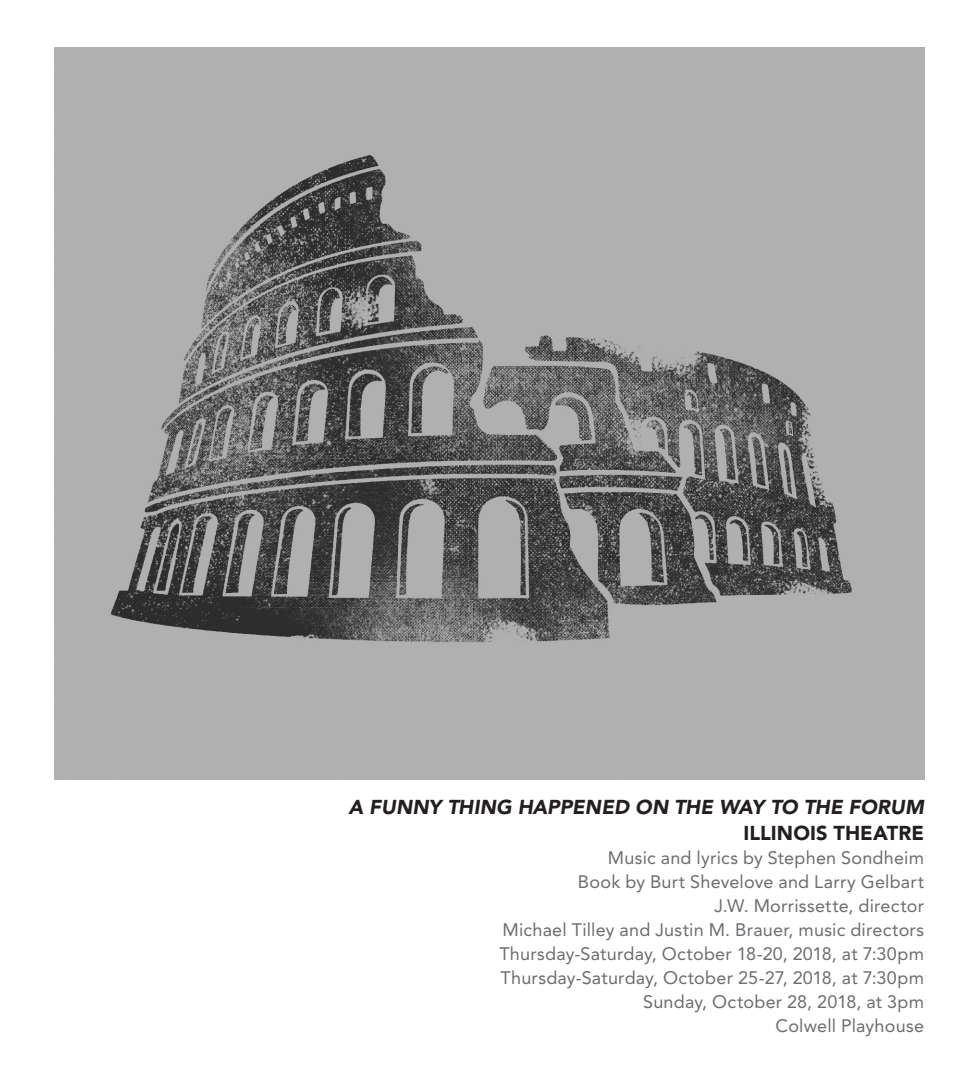
<style>
.page{position:relative;width:972px;height:1080px;background:#fff}
.page>*{position:absolute;margin:0;border:0;box-sizing:border-box;transform-origin:0 0}
.Title_Page__Program{font:italic 900 20px "Avenir LT Pro";letter-spacing:.005em;color:#231f20}
.Title_Page__Program-2{font:900 20px "Avenir LT Pro";letter-spacing:.005em;color:#231f20}
.Title_Page__Program-3{font:18px "Avenir LT Pro";letter-spacing:.01em;color:#6c6d70}
</style>
<div class="page">
<img style="left:54px;top:48px;width:870px;height:732px">
<p class="Title_Page__Program" style="left:349px;top:795px;width:577px">A FUNNY THING HAPPENED ON THE WAY TO THE FORUM</p>
<p class="Title_Page__Program-2" style="left:744px;top:821px;width:182px">ILLINOIS THEATRE</p>
<p class="Title_Page__Program-3" style="left:608px;top:847px;width:318px">Music and lyrics by Stephen Sondheim</p>
<p class="Title_Page__Program-3" style="left:578px;top:871px;width:348px">Book by Burt Shevelove and Larry Gelbart</p>
<p class="Title_Page__Program-3" style="left:714px;top:895px;width:211px">J.W. Morrissette, director</p>
<p class="Title_Page__Program-3" style="left:503px;top:919px;width:423px">Michael Tilley and Justin M. Brauer, music directors</p>
<p class="Title_Page__Program-3" style="left:499px;top:943px;width:426px">Thursday-Saturday, October 18-20, 2018, at 7:30pm</p>
<p class="Title_Page__Program-3" style="left:501px;top:967px;width:425px">Thursday-Saturday, October 25-27, 2018, at 7:30pm</p>
<p class="Title_Page__Program-3" style="left:643px;top:991px;width:282px">Sunday, October 28, 2018, at 3pm</p>
<p class="Title_Page__Program-3" style="left:776px;top:1015px;width:150px">Colwell Playhouse</p>
</div>
